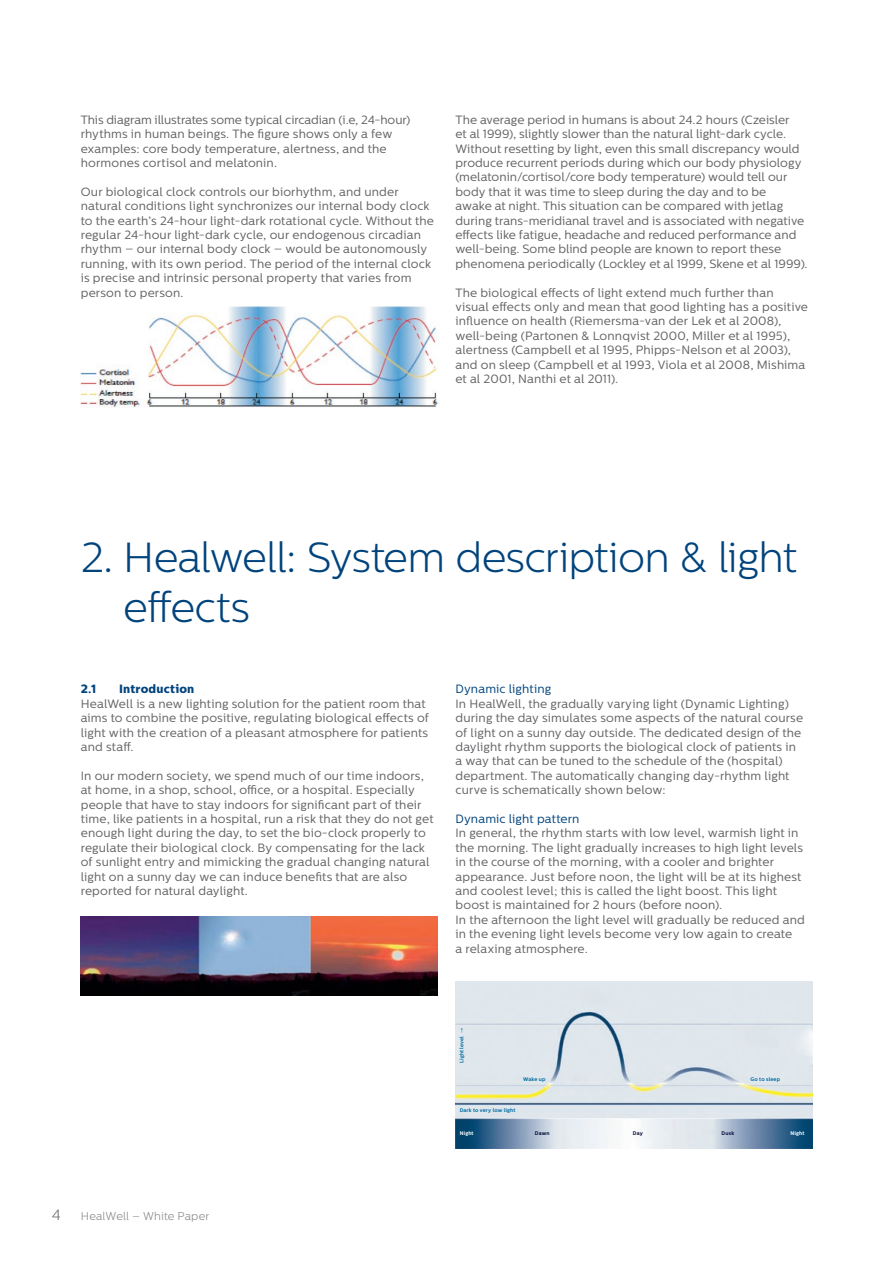
<style>
.page{position:relative;width:893px;height:1263px;background:#fff}
.page>*{position:absolute;margin:0;border:0;box-sizing:border-box;transform-origin:0 0}
.t1{font:300 42px/50.4px "Centrale Sans";letter-spacing:-.02em;color:#01437c}
.t2{font:300 15px "Centrale Sans";color:#636366}
.t3{font:12px/14.4px "Centrale Sans";letter-spacing:.01em;color:#636366}
.t4{font:12px "Centrale Sans";letter-spacing:.01em;color:#01437c}
.t5{font:800 12px "Centrale Sans";letter-spacing:.015em;color:#01437c}
.t6{font:300 11.25px "Centrale Sans";letter-spacing:.015em;color:#808285}
.t7{font:700 5.25px "Centrale Sans";letter-spacing:.015em;color:#006ba3}
.t8{font:700 5.25px "Centrale Sans";letter-spacing:.025em;color:#00073b}
.t9{font:700 5.25px "Centrale Sans";letter-spacing:.02em;color:#fff}
</style>
<div class="page">
<img style="left:80px;top:917px;width:357px;height:78px">
<img style="left:81px;top:306px;width:358px;height:102px">
<img style="left:455px;top:982px;width:357px;height:166px">
<p class="t3" style="left:81px;top:113px;width:331px">This diagram illustrates some typical circadian (i.e, 24-hour) rhythms in human beings. The figure shows only a few examples: core body temperature, alertness, and the hormones cortisol and melatonin.</p>
<p class="t3" style="left:81px;top:185px;width:355px">Our biological clock controls our biorhythm, and under natural conditions light synchronizes our internal body clock to the earth’s 24-hour light-dark rotational cycle. Without the regular 24-hour light-dark cycle, our endogenous circadian rhythm – our internal body clock – would be autonomously running, with its own period. The period of the internal clock is precise and intrinsic personal property that varies from person to person.</p>
<p class="t3" style="left:455px;top:113px;width:354px">The average period in humans is about 24.2 hours (Czeisler<br>et al 1999), slightly slower than the natural light-dark cycle.<br>Without resetting by light, even this small discrepancy would produce recurrent periods during which our body physiology (melatonin/cortisol/core body temperature) would tell our body that it was time to sleep during the day and to be<br>awake at night. This situation can be compared with jetlag during trans-meridianal travel and is associated with negative effects like fatigue, headache and reduced performance and well-being. Some blind people are known to report these phenomena periodically (Lockley et al 1999, Skene et al 1999).</p>
<p class="t3" style="left:455px;top:285px;width:354px">The biological effects of light extend much further than visual effects only and mean that good lighting has a positive influence on health (Riemersma-van der Lek et al 2008), well-being (Partonen &amp; Lonnqvist 2000, Miller et al 1995), alertness (Campbell et al 1995, Phipps-Nelson et al 2003), and on sleep (Campbell et al 1993, Viola et al 2008, Mishima et al 2001, Nanthi et al 2011).</p>
<h1 class="t1" style="left:123px;top:532px;width:675px;text-indent:-43px">2. Healwell: System description &amp; light effects</h1>
<p class="t5" style="left:81px;top:682px;width:17px">2.1</p>
<p class="t5" style="left:119px;top:682px;width:77px">Introduction</p>
<p class="t3" style="left:81px;top:696px;width:350px">HealWell is a new lighting solution for the patient room that aims to combine the positive, regulating biological effects of light with the creation of a pleasant atmosphere for patients and staff.</p>
<p class="t3" style="left:81px;top:768px;width:354px">In our modern society, we spend much of our time indoors, at home, in a shop, school, office, or a hospital. Especially people that have to stay indoors for significant part of their time, like patients in a hospital, run a risk that they do not get enough light during the day, to set the bio-clock properly to regulate their biological clock. By compensating for the lack of sunlight entry and mimicking the gradual changing natural light on a sunny day we can induce benefits that are also reported for natural daylight.</p>
<p class="t4" style="left:455px;top:682px;width:97px">Dynamic lighting</p>
<p class="t3" style="left:455px;top:696px;width:349px">In HealWell, the gradually varying light (Dynamic Lighting) during the day simulates some aspects of the natural course of light on a sunny day outside. The dedicated design of the daylight rhythm supports the biological clock of patients in a way that can be tuned to the schedule of the (hospital) department. The automatically changing day-rhythm light curve is schematically shown below:</p>
<p class="t4" style="left:455px;top:812px;width:126px">Dynamic light pattern</p>
<p class="t3" style="left:455px;top:826px;width:351px">In general, the rhythm starts with low level, warmish light in the morning. The light gradually increases to high light levels in the course of the morning, with a cooler and brighter appearance. Just before noon, the light will be at its highest and coolest level; this is called the light boost. This light boost is maintained for 2 hours (before noon).<br>In the afternoon the light level will gradually be reduced and in the evening light levels become very low again to create<br>a relaxing atmosphere.</p>
<p class="t7" style="left:459px;top:1063px;width:36px;rotate:-90deg">Light level →</p>
<p class="t7" style="left:523px;top:1076px;width:24px">Wake up</p>
<p class="t7" style="left:750px;top:1076px;width:31px">Go to sleep</p>
<p class="t7" style="left:460px;top:1107px;width:57px">Dark to very low light</p>
<p class="t9" style="left:460px;top:1129px;width:15px">Night</p>
<p class="t8" style="left:535px;top:1129px;width:16px">Dawn</p>
<p class="t8" style="left:633px;top:1129px;width:11px">Day</p>
<p class="t8" style="left:722px;top:1129px;width:14px">Dusk</p>
<p class="t9" style="left:790px;top:1129px;width:15px">Night</p>
<p class="t2" style="left:52px;top:1207px;width:10px">4</p>
<p class="t6" style="left:81px;top:1210px;width:130px">HealWell – White Paper</p>
</div>
